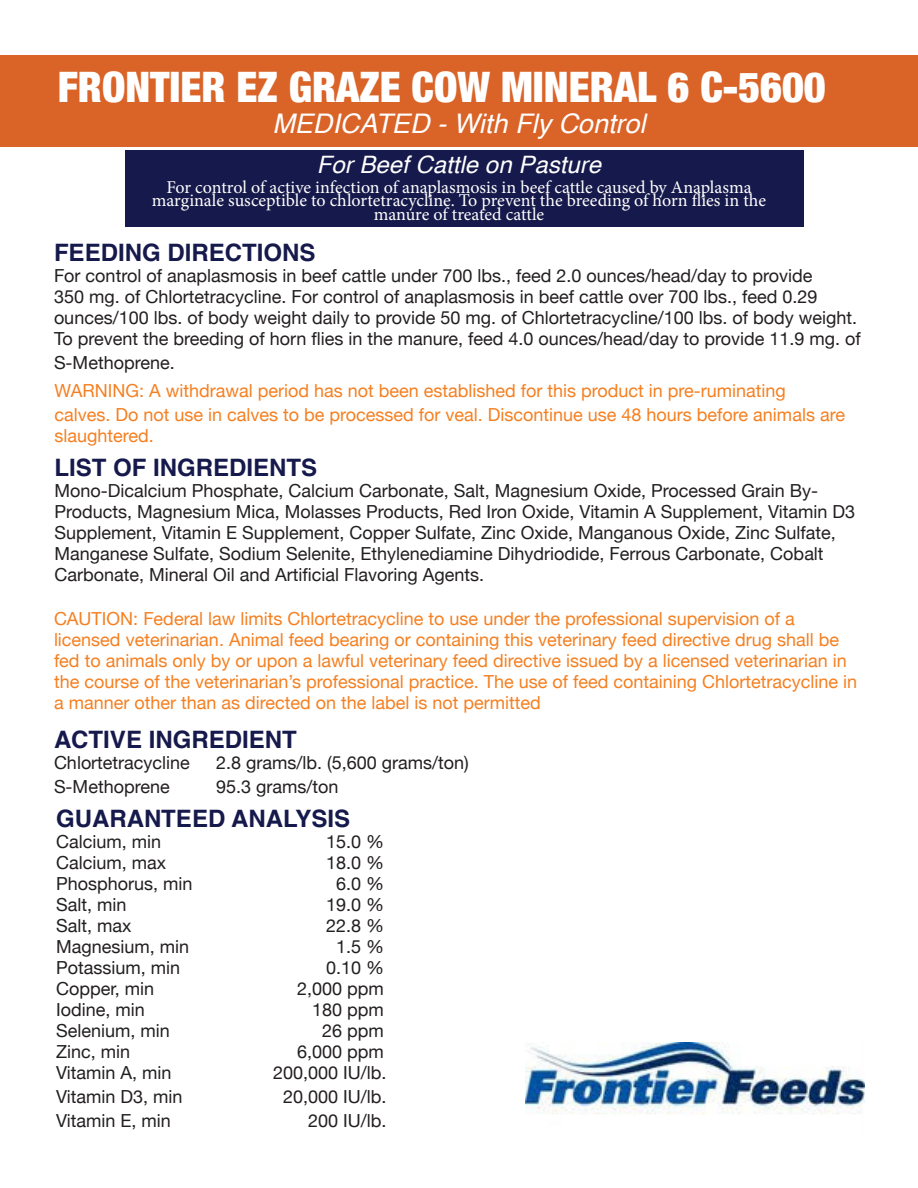
<style>
.page{position:relative;width:918px;height:1188px;background:#fff}
.page>*{position:absolute;margin:0;border:0;box-sizing:border-box;transform-origin:0 0}
.t1{font:900 condensed 42px "Helvetica Neue";color:#fff}
.t2{font:italic 27px "Helvetica";color:#fff}
.t3{font:700 24px "Helvetica";color:#16194b}
.t4{font:italic 24px "Helvetica";color:#fff}
.t5{font:18px/21px "Helvetica Neue";color:#231f20}
.t6{font:18px/21px "Helvetica Neue";color:#f58021}
.t7{font:18px/13.5px "Minion Pro";letter-spacing:-.005em;color:#fff;text-align:center}
</style>
<div class="page">
<div style="left:125px;top:150px;width:679px;height:77px;background:#16194b"></div>
<div style="left:0;top:56px;width:918px;height:91px;background:#da6327"></div>
<img style="left:526px;top:1042px;width:339px;height:73px">
<p class="t1" style="left:58px;top:53px;width:770px">FRONTIER EZ GRAZE COW MINERAL 6 C-5600</p>
<p class="t2" style="left:272px;top:102px;width:375px">MEDICATED - With Fly Control</p>
<p class="t4" style="left:317px;top:146px;width:286px">For Beef Cattle on Pasture</p>
<p class="t7" style="left:152px;top:180px;width:616px">For control of active infection of anaplasmosis in beef cattle caused by Anaplasma marginale susceptible to chlortetracycline. To prevent the breeding of horn flies in the manure of treated cattle</p>
<p class="t3" style="left:54px;top:237px;width:263px">FEEDING DIRECTIONS</p>
<p class="t5" style="left:54px;top:266px;width:808px">For control of anaplasmosis in beef cattle under 700 lbs., feed 2.0 ounces/head/day to provide<br>350 mg. of Chlortetracycline. For control of anaplasmosis in beef cattle over 700 lbs., feed 0.29 ounces/100 lbs. of body weight daily to provide 50 mg. of Chlortetracycline/100 lbs. of body weight.<br>To prevent the breeding of horn flies in the manure, feed 4.0 ounces/head/day to provide 11.9 mg. of</p>
<p class="t5" style="left:54px;top:353px;width:122px">S-Methoprene.</p>
<p class="t6" style="left:55px;top:380px;width:792px;line-height:24px">WARNING: A withdrawal period has not been established for this product in pre-ruminating calves. Do not use in calves to be processed for veal. Discontinue use 48 hours before animals are</p>
<p class="t6" style="left:55px;top:426px;width:101px">slaughtered.</p>
<p class="t3" style="left:55px;top:453px;width:264px">LIST OF INGREDIENTS</p>
<p class="t5" style="left:55px;top:481px;width:802px">Mono-Dicalcium Phosphate, Calcium Carbonate, Salt, Magnesium Oxide, Processed Grain By-Products, Magnesium Mica, Molasses Products, Red Iron Oxide, Vitamin A Supplement, Vitamin D3<br>Supplement, Vitamin E Supplement, Copper Sulfate, Zinc Oxide, Manganous Oxide, Zinc Sulfate, Manganese Sulfate, Sodium Selenite, Ethylenediamine Dihydriodide, Ferrous Carbonate, Cobalt Carbonate, Mineral Oil and Artificial Flavoring Agents.</p>
<p class="t6" style="left:54px;top:609px;width:805px">CAUTION: Federal law limits Chlortetracycline to use under the professional supervision of a licensed veterinarian. Animal feed bearing or containing this veterinary feed directive drug shall be fed to animals only by or upon a lawful veterinary feed directive issued by a licensed veterinarian in the course of the veterinarian’s professional practice. The use of feed containing Chlortetracycline in a manner other than as directed on the label is not permitted</p>
<p class="t3" style="left:54px;top:725px;width:244px">ACTIVE INGREDIENT</p>
<p class="t5" style="left:54px;top:753px;width:137px">Chlortetracycline</p>
<p class="t5" style="left:216px;top:753px;width:254px">2.8 grams/lb. (5,600 grams/ton)</p>
<p class="t5" style="left:54px;top:777px;width:117px">S-Methoprene</p>
<p class="t5" style="left:216px;top:777px;width:124px">95.3 grams/ton</p>
<p class="t3" style="left:56px;top:803px;width:296px">GUARANTEED ANALYSIS</p>
<p class="t5" style="left:56px;top:832px;width:107px">Calcium, min</p>
<p class="t5" style="left:326px;top:832px;width:60px">15.0 %</p>
<p class="t5" style="left:56px;top:853px;width:112px">Calcium, max</p>
<p class="t5" style="left:326px;top:853px;width:60px">18.0 %</p>
<p class="t5" style="left:56px;top:874px;width:138px">Phosphorus, min</p>
<p class="t5" style="left:336px;top:874px;width:50px">6.0 %</p>
<p class="t5" style="left:56px;top:895px;width:72px">Salt, min</p>
<p class="t5" style="left:326px;top:895px;width:60px">19.0 %</p>
<p class="t5" style="left:56px;top:916px;width:77px">Salt, max</p>
<p class="t5" style="left:326px;top:916px;width:60px">22.8 %</p>
<p class="t5" style="left:56px;top:937px;width:135px">Magnesium, min</p>
<p class="t5" style="left:336px;top:937px;width:50px">1.5 %</p>
<p class="t5" style="left:56px;top:958px;width:126px">Potassium, min</p>
<p class="t5" style="left:326px;top:958px;width:60px">0.10 %</p>
<p class="t5" style="left:56px;top:979px;width:100px">Copper, min</p>
<p class="t5" style="left:297px;top:979px;width:88px">2,000 ppm</p>
<p class="t5" style="left:56px;top:1000px;width:90px">Iodine, min</p>
<p class="t5" style="left:312px;top:1000px;width:73px">180 ppm</p>
<p class="t5" style="left:56px;top:1021px;width:115px">Selenium, min</p>
<p class="t5" style="left:322px;top:1021px;width:63px">26 ppm</p>
<p class="t5" style="left:56px;top:1042px;width:76px">Zinc, min</p>
<p class="t5" style="left:297px;top:1042px;width:88px">6,000 ppm</p>
<p class="t5" style="left:56px;top:1063px;width:117px">Vitamin A, min</p>
<p class="t5" style="left:273px;top:1063px;width:115px">200,000 IU/lb.</p>
<p class="t5" style="left:56px;top:1087px;width:128px">Vitamin D3, min</p>
<p class="t5" style="left:283px;top:1087px;width:105px">20,000 IU/lb.</p>
<p class="t5" style="left:56px;top:1111px;width:116px">Vitamin E, min</p>
<p class="t5" style="left:308px;top:1111px;width:80px">200 IU/lb.</p>
</div>
